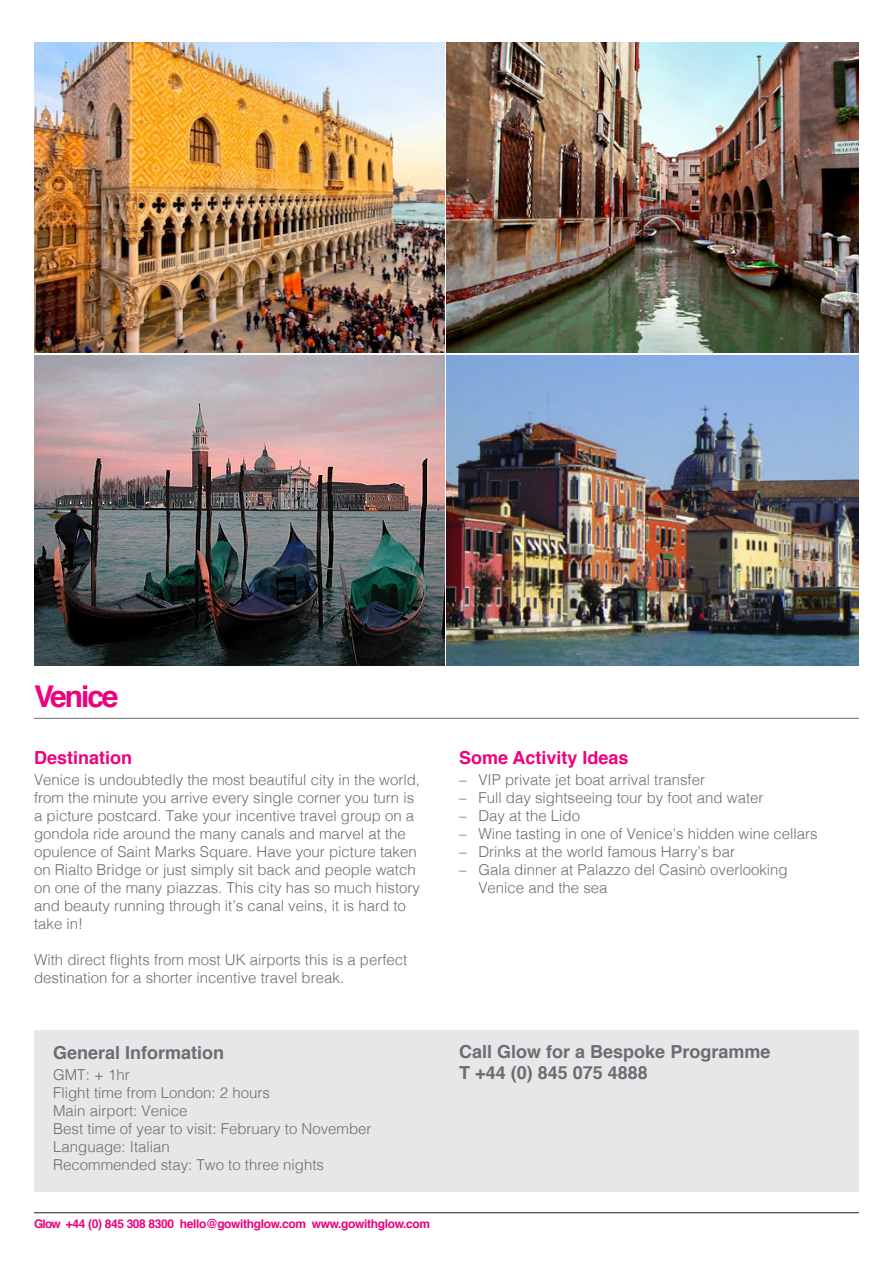
<style>
.page{position:relative;width:893px;height:1263px;background:#fff}
.page>*{position:absolute;margin:0;border:0;box-sizing:border-box;transform-origin:0 0}
.t1{font:700 30px "Helvetica";letter-spacing:-.07em;color:#ed027e}
.t2{font:700 18px "Helvetica";color:#6c6d70}
.t3{font:700 18px "Helvetica";color:#ed027e}
.t4{font:300 15px/18px "Helvetica";color:#6c6d70}
.t5{font:700 12px "Helvetica";letter-spacing:-.03em;color:#ed027e}
</style>
<div class="page">
<div style="left:34px;top:1030px;width:825px;height:162px;background:#e6e7e9"></div>
<hr style="left:34px;top:1212px;width:825px;height:1px;background:#231f20">
<img style="left:34px;top:355px;width:410px;height:310px">
<img style="left:446px;top:355px;width:413px;height:310px">
<img style="left:34px;top:43px;width:410px;height:310px">
<img style="left:446px;top:43px;width:413px;height:310px">
<hr style="left:34px;top:718px;width:825px;height:1px;background:#6c6d70">
<p class="t1" style="left:34px;top:672px;width:86px">Venice</p>
<p class="t3" style="left:34px;top:743px;width:100px">Destination</p>
<p class="t4" style="left:34px;top:770px;width:388px">Venice is undoubtedly the most beautiful city in the world, from the minute you arrive every single corner you turn is a picture postcard. Take your incentive travel group on a gondola ride around the many canals and marvel at the opulence of Saint Marks Square. Have your picture taken on Rialto Bridge or just simply sit back and people watch on one of the many piazzas. This city has so much history and beauty running through it’s canal veins, it is hard to take in!</p>
<p class="t4" style="left:34px;top:950px;width:375px">With direct flights from most UK airports this is a perfect destination for a shorter incentive travel break.</p>
<p class="t2" style="left:53px;top:1038px;width:173px">General Information</p>
<p class="t4" style="left:53px;top:1065px;width:78px">GMT: + 1hr</p>
<p class="t4" style="left:53px;top:1083px;width:218px">Flight time from London: 2 hours</p>
<p class="t4" style="left:53px;top:1101px;width:136px">Main airport: Venice</p>
<p class="t4" style="left:53px;top:1119px;width:320px">Best time of year to visit: February to November</p>
<p class="t4" style="left:53px;top:1137px;width:118px">Language: Italian</p>
<p class="t4" style="left:53px;top:1155px;width:272px">Recommended stay: Two to three nights</p>
<p class="t5" style="left:34px;top:1214px;width:398px">Glow +44 (0) 845 308 8300 hello@gowithglow.com www.gowithglow.com</p>
<p class="t3" style="left:459px;top:743px;width:171px">Some Activity Ideas</p>
<p class="t4" style="left:459px;top:770px;width:247px">– VIP private jet boat arrival transfer</p>
<p class="t4" style="left:459px;top:788px;width:306px">– Full day sightseeing tour by foot and water</p>
<p class="t4" style="left:459px;top:806px;width:122px">– Day at the Lido</p>
<p class="t4" style="left:459px;top:824px;width:360px">– Wine tasting in one of Venice’s hidden wine cellars</p>
<p class="t4" style="left:459px;top:842px;width:277px">– Drinks at the world famous Harry’s bar</p>
<p class="t4" style="left:459px;top:860px;width:330px">– Gala dinner at Palazzo del Casinò overlooking</p>
<p class="t4" style="left:478px;top:878px;width:131px">Venice and the sea</p>
<p class="t2" style="left:459px;top:1037px;width:313px">Call Glow for a Bespoke Programme</p>
<p class="t2" style="left:459px;top:1058px;width:190px">T +44 (0) 845 075 4888</p>
</div>
